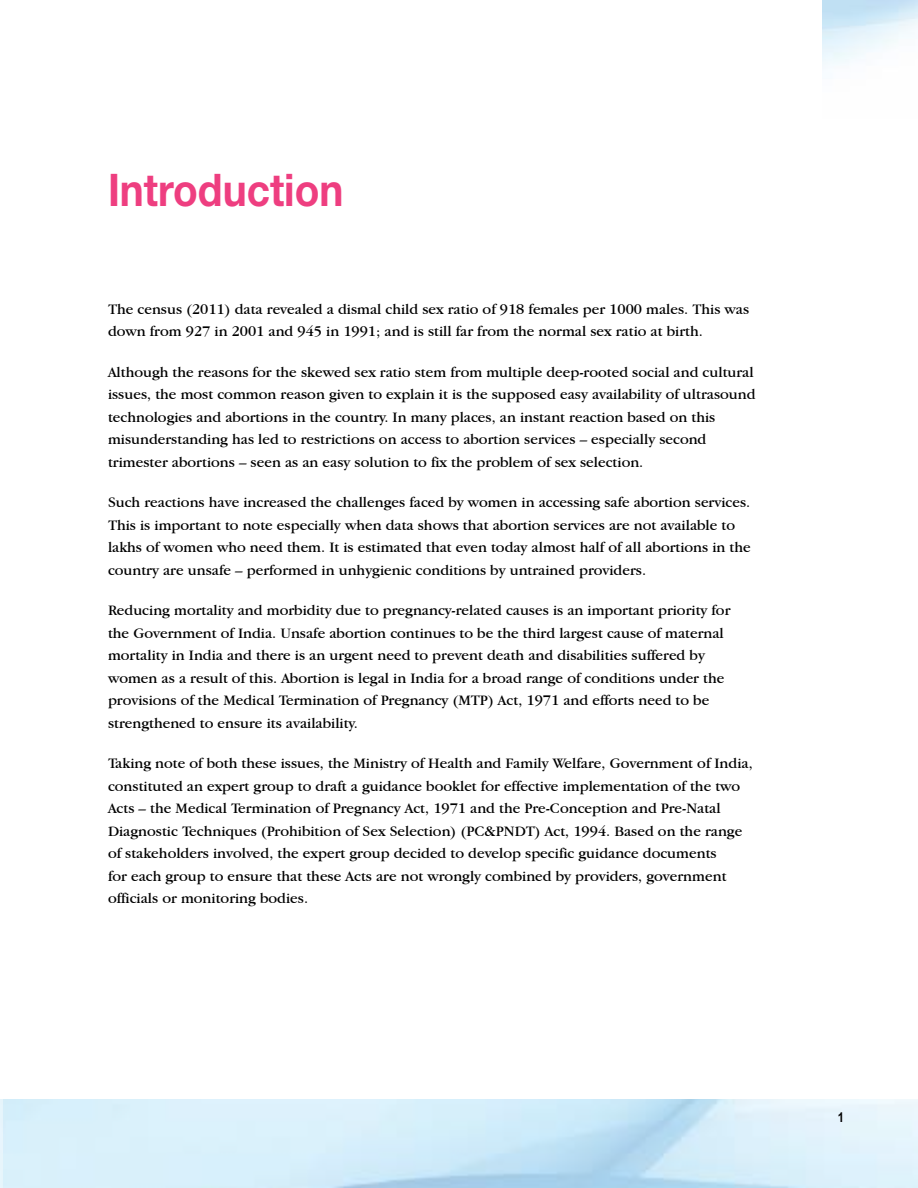
<style>
.page{position:relative;width:918px;height:1188px;background:#fff}
.page>*{position:absolute;margin:0;border:0;box-sizing:border-box;transform-origin:0 0}
.t1{font:700 45px "Helvetica Neue";color:#ee3e80;scale:.9 1}
.t2{font:15px/22.5px "Garamond IT Cby BT";color:#000}
.t3{font:700 13.5px "Arial Narrow";color:#000}
</style>
<div class="page">
<h1 class="t1" style="left:108px;top:162px;width:263px">Introduction</h1>
<p class="t2" style="left:108px;top:298px;width:643px">The census (2011) data revealed a dismal child sex ratio of 918 females per 1000 males. This was down from 927 in 2001 and 945 in 1991; and is still far from the normal sex ratio at birth.</p>
<p class="t2" style="left:108px;top:361px;width:649px">Although the reasons for the skewed sex ratio stem from multiple deep-rooted social and cultural issues, the most common reason given to explain it is the supposed easy availability of ultrasound technologies and abortions in the country. In many places, an instant reaction based on this misunderstanding has led to restrictions on access to abortion services – especially second trimester abortions – seen as an easy solution to fix the problem of sex selection.</p>
<p class="t2" style="left:108px;top:491px;width:644px">Such reactions have increased the challenges faced by women in accessing safe abortion services.<br>This is important to note especially when data shows that abortion services are not available to lakhs of women who need them. It is estimated that even today almost half of all abortions in the country are unsafe – performed in unhygienic conditions by untrained providers.</p>
<p class="t2" style="left:108px;top:599px;width:624px">Reducing mortality and morbidity due to pregnancy-related causes is an important priority for the Government of India. Unsafe abortion continues to be the third largest cause of maternal mortality in India and there is an urgent need to prevent death and disabilities suffered by women as a result of this. Abortion is legal in India for a broad range of conditions under the provisions of the Medical Termination of Pregnancy (MTP) Act, 1971 and efforts need to be strengthened to ensure its availability.</p>
<p class="t2" style="left:108px;top:752px;width:646px">Taking note of both these issues, the Ministry of Health and Family Welfare, Government of India, constituted an expert group to draft a guidance booklet for effective implementation of the two Acts – the Medical Termination of Pregnancy Act, 1971 and the Pre-Conception and Pre-Natal Diagnostic Techniques (Prohibition of Sex Selection) (PC&amp;PNDT) Act, 1994. Based on the range of stakeholders involved, the expert group decided to develop specific guidance documents<br>for each group to ensure that these Acts are not wrongly combined by providers, government officials or monitoring bodies.</p>
<p class="t3" style="left:838px;top:1107px;width:8px">1</p>
</div>
